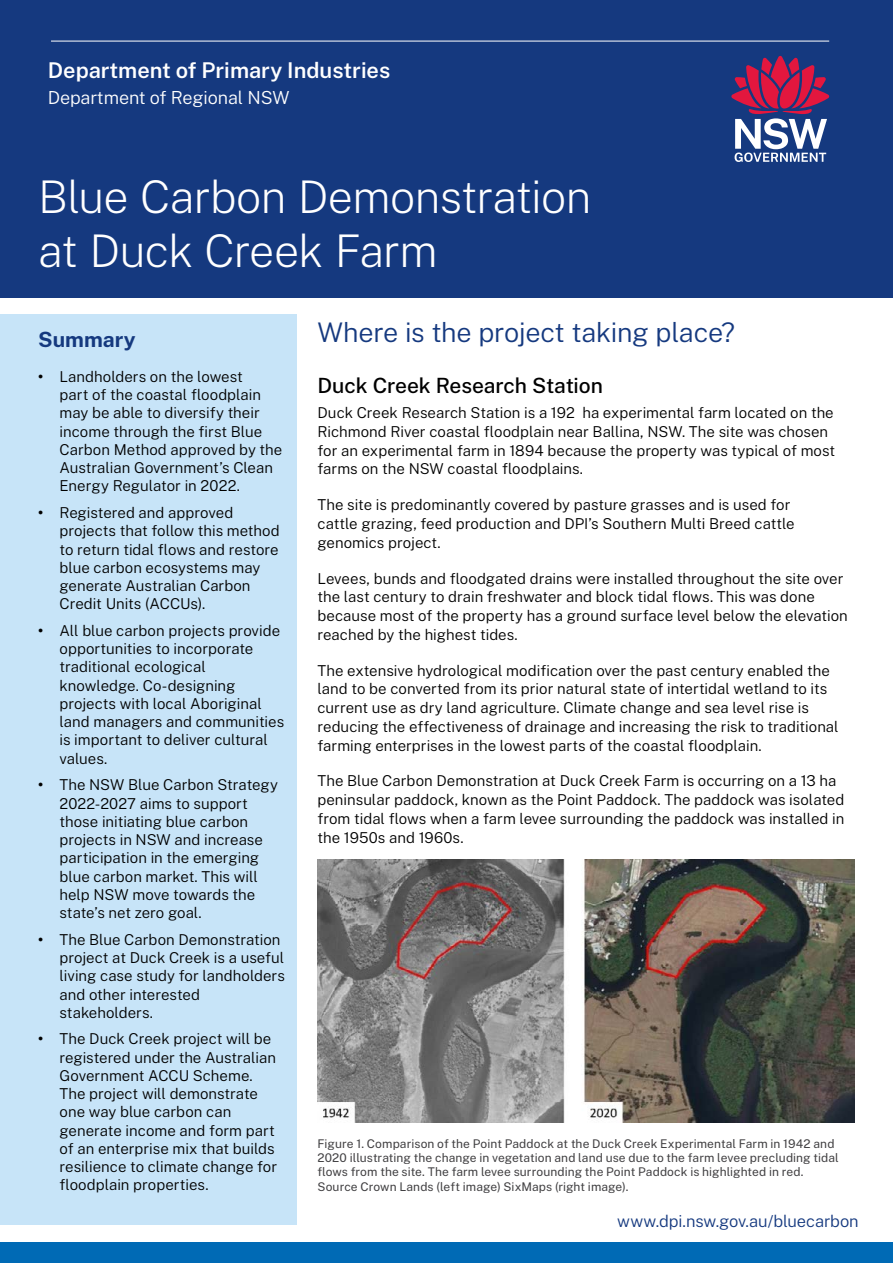
<style>
.page{position:relative;width:893px;height:1263px;background:#fff}
.page>*{position:absolute;margin:0;border:0;box-sizing:border-box;transform-origin:0 0}
.Chapter_title_30_pt__H1{font:200 45px/54px "Public Sans";letter-spacing:-.015em;color:#fff}
.Heading_2__H2__18pt{font:300 27px "Public Sans";letter-spacing:-.01em;color:#15397f}
.Descriptor{font:600 21.75px "Public Sans";color:#fff}
.Heading_3__H3__14pt{font:500 21px "Public Sans";letter-spacing:-.005em;color:#000}
.H2_18pt_light{font:700 21px "Public Sans";color:#15397f}
.Secondary_descriptor{font:300 18px "Public Sans";letter-spacing:-.005em;color:#fff}
.Contact_details{font:300 16.5px "Public Sans";letter-spacing:-.005em;color:#15397f}
.Body_10pt{font:300 15px/18.3px "Public Sans";color:#000}
.Caption_8pt{font:12px/14.4px "Public Sans";letter-spacing:.005em;color:#414042}
.s1{font-weight:700}
</style>
<div class="page">
<div style="left:0;top:315px;width:296px;height:910px;background:#c7e4f8"></div>
<div style="left:0;top:0;width:893px;height:298px;background:#15397f"></div>
<svg style="left:731px;top:56px;width:98px;height:106px"></svg>
<hr style="left:51px;top:41px;width:778px;height:1px;background:#fff">
<div style="left:0;top:1243px;width:893px;height:20px;background:#006ab5"></div>
<img style="left:317px;top:859px;width:538px;height:263px">
<p class="Descriptor" style="left:48px;top:55px;width:344px">Department of Primary Industries</p>
<p class="Secondary_descriptor" style="left:48px;top:85px;width:243px">Department of Regional NSW</p>
<h1 class="Chapter_title_30_pt__H1" style="left:38px;top:168px;width:554px">Blue Carbon Demonstration at Duck Creek Farm</h1>
<p class="H2_18pt_light" style="left:38px;top:324px;width:99px">Summary</p>
<p class="Body_10pt" style="left:60px;top:367px;width:224px;text-indent:-21px"><span class="s1">•</span> Landholders on the lowest<br>part of the coastal floodplain may be able to diversify their income through the first Blue<br>Carbon Method approved by the<br>Australian Government’s Clean<br>Energy Regulator in 2022.</p>
<p class="Body_10pt" style="left:60px;top:503px;width:222px;text-indent:-21px"><span class="s1">•</span> Registered and approved projects that follow this method to return tidal flows and restore blue carbon ecosystems may generate Australian Carbon<br>Credit Units (ACCUs).</p>
<p class="Body_10pt" style="left:60px;top:621px;width:226px;text-indent:-21px"><span class="s1">•</span> All blue carbon projects provide opportunities to incorporate traditional ecological knowledge. Co-designing projects with local Aboriginal land managers and communities is important to deliver cultural values.</p>
<p class="Body_10pt" style="left:60px;top:775px;width:220px;text-indent:-21px"><span class="s1">•</span> The NSW Blue Carbon Strategy<br>2022-2027 aims to support those initiating blue carbon projects in NSW and increase participation in the emerging blue carbon market. This will help NSW move towards the state’s net zero goal.</p>
<p class="Body_10pt" style="left:60px;top:929px;width:227px;text-indent:-21px"><span class="s1">•</span> The Blue Carbon Demonstration project at Duck Creek is a useful living case study for landholders and other interested stakeholders.</p>
<p class="Body_10pt" style="left:60px;top:1029px;width:219px;text-indent:-21px"><span class="s1">•</span> The Duck Creek project will be registered under the Australian<br>Government ACCU Scheme.<br>The project will demonstrate one way blue carbon can generate income and form part of an enterprise mix that builds resilience to climate change for floodplain properties.</p>
<p class="Heading_2__H2__18pt" style="left:317px;top:314px;width:419px">Where is the project taking place?</p>
<p class="Heading_3__H3__14pt" style="left:317px;top:371px;width:287px">Duck Creek Research Station</p>
<p class="Body_10pt" style="left:317px;top:403px;width:519px;line-height:18.8px">Duck Creek Research Station is a 192 ha experimental farm located on the Richmond River coastal floodplain near Ballina, NSW. The site was chosen for an experimental farm in 1894 because the property was typical of most farms on the NSW coastal floodplains.</p>
<p class="Body_10pt" style="left:317px;top:495px;width:479px;line-height:18.8px">The site is predominantly covered by pasture grasses and is used for cattle grazing, feed production and DPI’s Southern Multi Breed cattle genomics project.</p>
<p class="Body_10pt" style="left:317px;top:568px;width:532px;line-height:18.8px">Levees, bunds and floodgated drains were installed throughout the site over the last century to drain freshwater and block tidal flows. This was done because most of the property has a ground surface level below the elevation reached by the highest tides.</p>
<p class="Body_10pt" style="left:317px;top:660px;width:523px;line-height:18.8px">The extensive hydrological modification over the past century enabled the land to be converted from its prior natural state of intertidal wetland to its current use as dry land agriculture. Climate change and sea level rise is reducing the effectiveness of drainage and increasing the risk to traditional farming enterprises in the lowest parts of the coastal floodplain.</p>
<p class="Body_10pt" style="left:317px;top:771px;width:528px;line-height:18.8px">The Blue Carbon Demonstration at Duck Creek Farm is occurring on a 13 ha peninsular paddock, known as the Point Paddock. The paddock was isolated from tidal flows when a farm levee surrounding the paddock was installed in the 1950s and 1960s.</p>
<p class="Caption_8pt" style="left:317px;top:1135px;width:523px">Figure 1. Comparison of the Point Paddock at the Duck Creek Experimental Farm in 1942 and 2020 illustrating the change in vegetation and land use due to the farm levee precluding tidal flows from the site. The farm levee surrounding the Point Paddock is highlighted in red.<br>Source Crown Lands (left image) SixMaps (right image).</p>
<p class="Contact_details" style="left:617px;top:1209px;width:243px">www.dpi.nsw.gov.au/bluecarbon</p>
</div>
